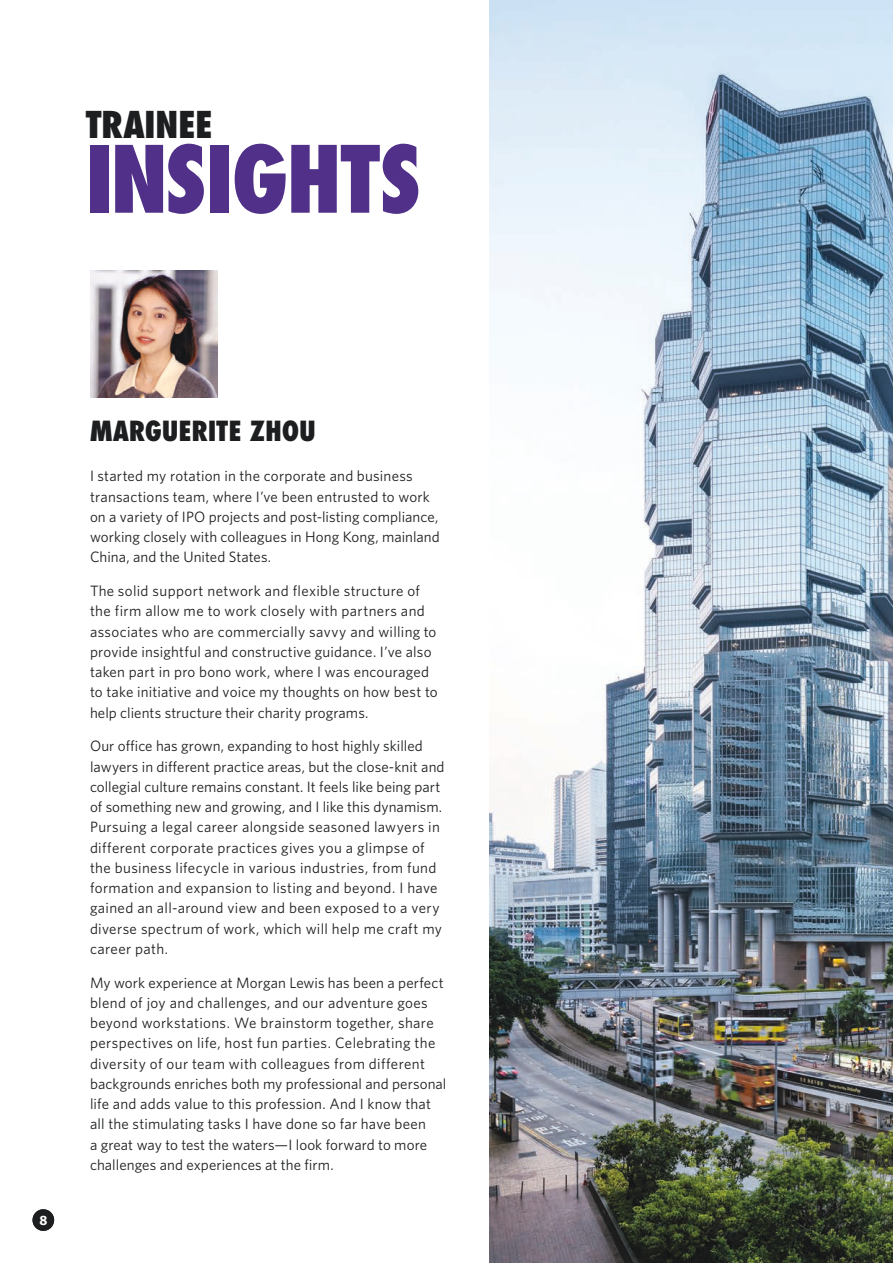
<style>
.page{position:relative;width:893px;height:1263px;background:#fff}
.page>*{position:absolute;margin:0;border:0;box-sizing:border-box;transform-origin:0 0}
.t1{font:800 condensed 90px "Futura Std";letter-spacing:-.03em;color:#503089}
.t2{font:800 condensed 36px "Futura Std";letter-spacing:-.02em;color:#1d1e1f}
.t3{font:800 condensed 27px "Futura Std";letter-spacing:-.01em;color:#1d1e1f}
.t4{font:15px/20.2px "Whitney Book 2";letter-spacing:.015em;color:#1d1e1f}
.t5{font:13.5px "Whitney Bold 2";color:#fff}
</style>
<div class="page">
<div style="left:33px;top:1209px;width:21px;height:22px;background:#1d1e1f;border-radius:50%"></div>
<img style="left:90px;top:270px;width:128px;height:128px">
<img style="left:489px;top:0;width:404px;height:1263px">
<h2 class="t2" style="left:85px;top:102px;width:130px">TRAINEE</h2>
<h1 class="t1" style="left:85px;top:123px;width:338px">INSIGHTS</h1>
<p class="t5" style="left:39px;top:1211px;width:9px">86</p>
<h3 class="t3" style="left:90px;top:414px;width:227px">MARGUERITE ZHOU</h3>
<p class="t4" style="left:90px;top:466px;width:351px">I started my rotation in the corporate and business transactions team, where I’ve been entrusted to work on a variety of IPO projects and post-listing compliance, working closely with colleagues in Hong Kong, mainland China, and the United States.</p>
<p class="t4" style="left:90px;top:580px;width:349px">The solid support network and flexible structure of the firm allow me to work closely with partners and associates who are commercially savvy and willing to provide insightful and constructive guidance. I’ve also taken part in pro bono work, where I was encouraged to take initiative and voice my thoughts on how best to help clients structure their charity programs.</p>
<p class="t4" style="left:90px;top:736px;width:356px">Our office has grown, expanding to host highly skilled lawyers in different practice areas, but the close-knit and collegial culture remains constant. It feels like being part of something new and growing, and I like this dynamism.<br>Pursuing a legal career alongside seasoned lawyers in different corporate practices gives you a glimpse of the business lifecycle in various industries, from fund formation and expansion to listing and beyond. I have gained an all-around view and been exposed to a very diverse spectrum of work, which will help me craft my career path.</p>
<p class="t4" style="left:90px;top:972px;width:358px">My work experience at Morgan Lewis has been a perfect blend of joy and challenges, and our adventure goes beyond workstations. We brainstorm together, share perspectives on life, host fun parties. Celebrating the diversity of our team with colleagues from different backgrounds enriches both my professional and personal life and adds value to this profession. And I know that all the stimulating tasks I have done so far have been<br>a great way to test the waters—I look forward to more challenges and experiences at the firm.</p>
</div>
